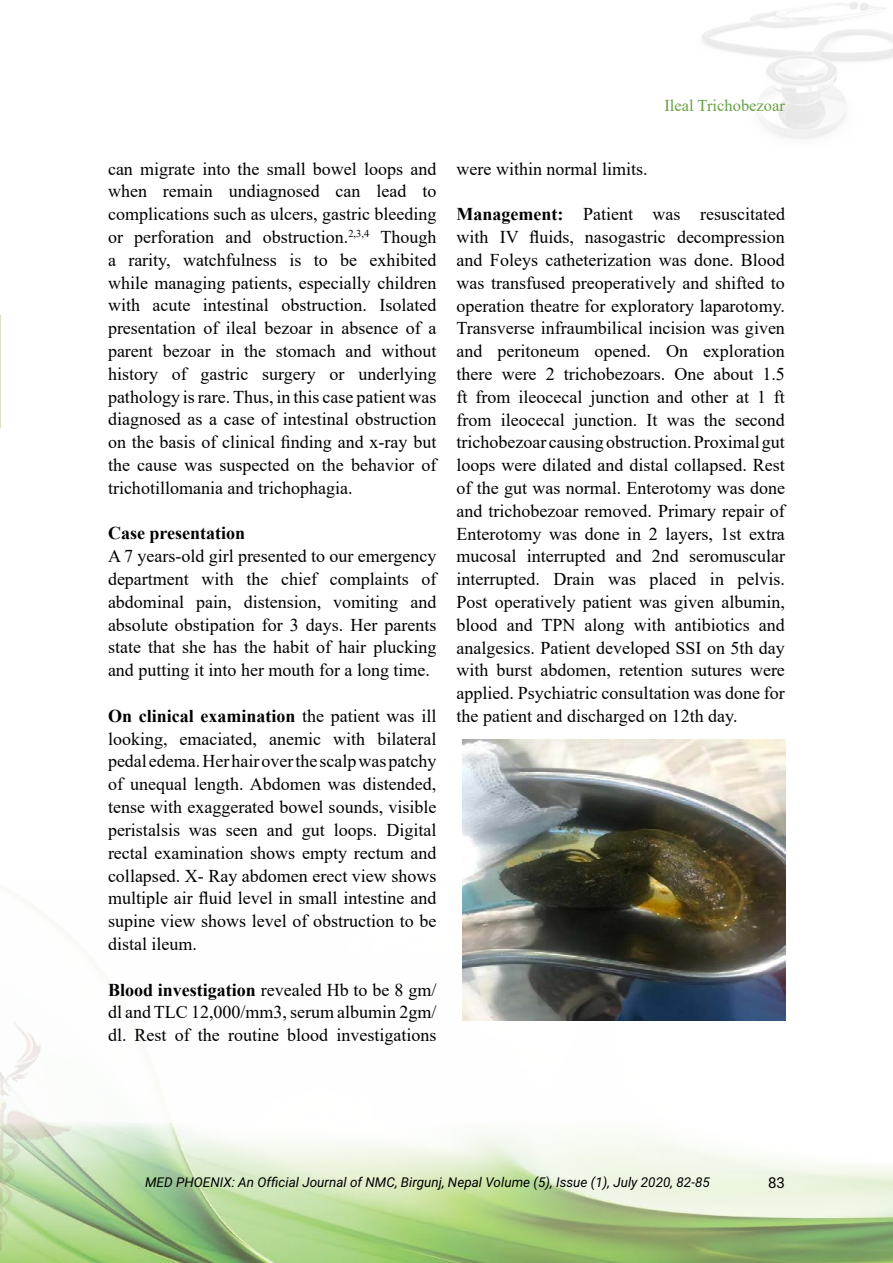
<style>
.page{position:relative;width:893px;height:1263px;background:#fff}
.page>*{position:absolute;margin:0;border:0;box-sizing:border-box;transform-origin:0 0}
.t1{font:18px/22.8px "Times New Roman";color:#000;text-align:justify}
.t2{font:700 18px "Times New Roman";color:#000}
.t3{font:16.5px "Times New Roman";color:#68a042}
.t4{font:15px "Roboto";color:#000}
.t5{font:italic 13.5px "Roboto";color:#000}
.s1{font-weight:700}
</style>
<div class="page">
<img style="left:0;top:1122px;width:893px;height:141px">
<img style="left:0;top:1022px;width:75px;height:231px">
<hr style="left:0;top:316px;width:1px;height:112px;background:#d8e2cb">
<img style="left:462px;top:739px;width:324px;height:282px">
<p class="t3" style="left:664px;top:94px;width:122px">Ileal Trichobezoar</p>
<p class="t1" style="left:108px;top:156px;width:330px">can migrate into the small bowel loops and when remain undiagnosed can lead to complications such as ulcers, gastric bleeding or perforation and obstruction.<sup>2,3,4</sup> Though a rarity, watchfulness is to be exhibited while managing patients, especially children with acute intestinal obstruction. Isolated presentation of ileal bezoar in absence of a parent bezoar in the stomach and without history of gastric surgery or underlying pathology is rare. Thus, in this case patient was diagnosed as a case of intestinal obstruction on the basis of clinical finding and x-ray but the cause was suspected on the behavior of trichotillomania and trichophagia.</p>
<p class="t2" style="left:108px;top:520px;width:139px">Case presentation</p>
<p class="t1" style="left:108px;top:544px;width:330px">A 7 years-old girl presented to our emergency department with the chief complaints of abdominal pain, distension, vomiting and absolute obstipation for 3 days. Her parents state that she has the habit of hair plucking and putting it into her mouth for a long time.</p>
<p class="t1" style="left:108px;top:704px;width:330px"><span class="s1">On clinical examination</span> the patient was ill looking, emaciated, anemic with bilateral pedal edema. Her hair over the scalp was patchy of unequal length. Abdomen was distended, tense with exaggerated bowel sounds, visible peristalsis was seen and gut loops. Digital rectal examination shows empty rectum and collapsed. X- Ray abdomen erect view shows multiple air fluid level in small intestine and supine view shows level of obstruction to be distal ileum.</p>
<p class="t1" style="left:108px;top:977px;width:330px"><span class="s1">Blood investigation</span> revealed Hb to be 8 gm/ dl and TLC 12,000/mm3, serum albumin 2gm/ dl. Rest of the routine blood investigations</p>
<p class="t1" style="left:457px;top:157px;width:192px">were within normal limits.</p>
<p class="t1" style="left:457px;top:202px;width:330px"><span class="s1">Management:</span> Patient was resuscitated with IV fluids, nasogastric decompression and Foleys catheterization was done. Blood was transfused preoperatively and shifted to operation theatre for exploratory laparotomy.<br>Transverse infraumbilical incision was given and peritoneum opened. On exploration there were 2 trichobezoars. One about 1.5 ft from ileocecal junction and other at 1 ft from ileocecal junction. It was the second trichobezoar causing obstruction. Proximal gut loops were dilated and distal collapsed. Rest of the gut was normal. Enterotomy was done and trichobezoar removed. Primary repair of Enterotomy was done in 2 layers, 1st extra mucosal interrupted and 2nd seromuscular interrupted. Drain was placed in pelvis.<br>Post operatively patient was given albumin, blood and TPN along with antibiotics and analgesics. Patient developed SSI on 5th day with burst abdomen, retention sutures were applied. Psychiatric consultation was done for the patient and discharged on 12th day.</p>
<p class="t5" style="left:145px;top:1172px;width:566px">MED PHOENIX: An Official Journal of NMC, Birgunj, Nepal Volume (5), Issue (1), July 2020, 82-85</p>
<p class="t4" style="left:768px;top:1172px;width:18px">83</p>
</div>
